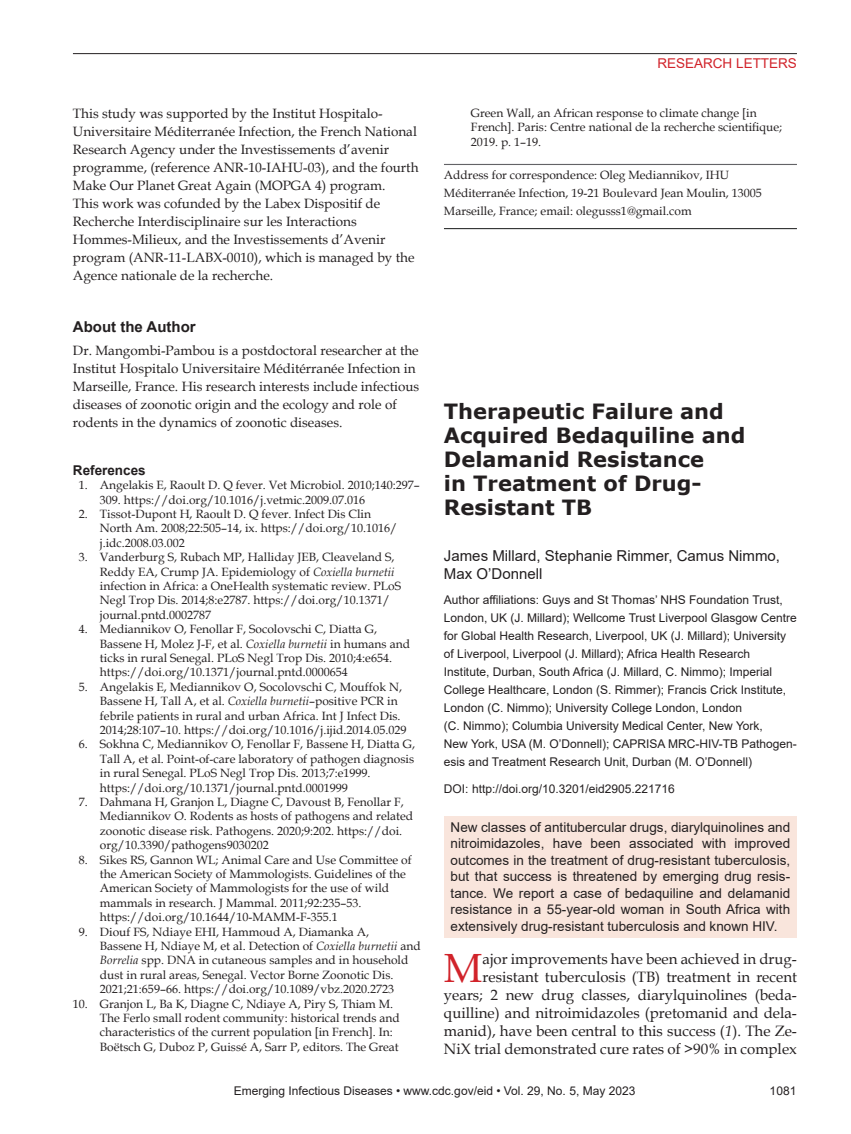
<style>
.page{position:relative;width:851px;height:1134px;background:#fff}
.page>*{position:absolute;margin:0;border:0;box-sizing:border-box;transform-origin:0 0}
.t1{font:40.8px "Book Antiqua";color:#d1232a}
.t2{font:700 21px/24px "Verdana";color:#231f20}
.t3{font:15px/18px "Book Antiqua";color:#231f20;text-align:right}
.t4{font:15px/18px "Arial";color:#231f20}
.t5{font:700 15px "Arial";color:#231f20}
.t6{font:13.5px/18px "Book Antiqua";color:#231f20}
.t7{font:13.5px/16.5px "Arial";color:#231f20;text-align:justify}
.t8{font:13.5px "Arial";color:#d1232a}
.t9{font:700 13.5px "Arial";color:#231f20}
.t10{font:12px/14.4px "Book Antiqua";color:#231f20}
.t11{font:12px/18px "Arial";color:#231f20}
.s1{font-style:italic}
</style>
<div class="page">
<hr style="left:73px;top:53px;width:723px;height:1px;background:#231f20">
<hr style="left:444px;top:164px;width:353px;height:1px;background:#636366">
<hr style="left:444px;top:228px;width:353px;height:1px;background:#313232">
<div style="left:444px;top:816px;width:352px;height:122px;background:#f9e5dc"></div>
<p class="t8" style="left:657px;top:54px;width:141px">RESEARCH LETTERS</p>
<p class="t6" style="left:73px;top:104px;width:347px">This study was supported by the Institut Hospitalo-Universitaire Méditerranée Infection, the French National Research Agency under the Investissements d’avenir programme, (reference ANR-10-IAHU-03), and the fourth Make Our Planet Great Again (MOPGA 4) program.<br>This work was cofunded by the Labex Dispositif de Recherche Interdisciplinaire sur les Interactions Hommes-Milieux, and the Investissements d’Avenir program (ANR-11-LABX-0010), which is managed by the Agence nationale de la recherche.</p>
<p class="t5" style="left:73px;top:316px;width:124px">About the Author</p>
<p class="t6" style="left:73px;top:341px;width:348px">Dr. Mangombi-Pambou is a postdoctoral researcher at the Institut Hospitalo Universitaire Méditérranée Infection in Marseille, France. His research interests include infectious diseases of zoonotic origin and the ecology and role of rodents in the dynamics of zoonotic diseases.</p>
<p class="t9" style="left:73px;top:461px;width:74px">References</p>
<p class="t10" style="left:100px;top:478px;width:321px;text-indent:-21px">1. Angelakis E, Raoult D. Q fever. Vet Microbiol. 2010;140:297–<br>309. https://doi.org/10.1016/j.vetmic.2009.07.016</p>
<p class="t10" style="left:100px;top:506px;width:299px;text-indent:-21px">2. Tissot-Dupont H, Raoult D. Q fever. Infect Dis Clin<br>North Am. 2008;22:505–14, ix. https://doi.org/10.1016/ j.idc.2008.03.002</p>
<p class="t10" style="left:100px;top:550px;width:302px;text-indent:-21px">3. Vanderburg S, Rubach MP, Halliday JEB, Cleaveland S, Reddy EA, Crump JA. Epidemiology of <span class="s1">Coxiella burnetii </span>infection in Africa: a OneHealth systematic review. PLoS Negl Trop Dis. 2014;8:e2787. https://doi.org/10.1371/ journal.pntd.0002787</p>
<p class="t10" style="left:100px;top:622px;width:311px;text-indent:-21px">4. Mediannikov O, Fenollar F, Socolovschi C, Diatta G, Bassene H, Molez J-F, et al. <span class="s1">Coxiella burnetii</span> in humans and ticks in rural Senegal. PLoS Negl Trop Dis. 2010;4:e654. https://doi.org/10.1371/journal.pntd.0000654</p>
<p class="t10" style="left:100px;top:679px;width:308px;text-indent:-21px">5. Angelakis E, Mediannikov O, Socolovschi C, Mouffok N, Bassene H, Tall A, et al. <span class="s1">Coxiella burnetii</span>–positive PCR in febrile patients in rural and urban Africa. Int J Infect Dis.<br>2014;28:107–10. https://doi.org/10.1016/j.ijid.2014.05.029</p>
<p class="t10" style="left:100px;top:737px;width:316px;text-indent:-21px">6. Sokhna C, Mediannikov O, Fenollar F, Bassene H, Diatta G, Tall A, et al. Point-of-care laboratory of pathogen diagnosis in rural Senegal. PLoS Negl Trop Dis. 2013;7:e1999. https://doi.org/10.1371/journal.pntd.0001999</p>
<p class="t10" style="left:100px;top:794px;width:315px;text-indent:-21px">7. Dahmana H, Granjon L, Diagne C, Davoust B, Fenollar F, Mediannikov O. Rodents as hosts of pathogens and related zoonotic disease risk. Pathogens. 2020;9:202. https://doi. org/10.3390/pathogens9030202</p>
<p class="t10" style="left:100px;top:852px;width:313px;text-indent:-21px">8. Sikes RS, Gannon WL; Animal Care and Use Committee of the American Society of Mammologists. Guidelines of the American Society of Mammologists for the use of wild mammals in research. J Mammal. 2011;92:235–53. https://doi.org/10.1644/10-MAMM-F-355.1</p>
<p class="t10" style="left:100px;top:924px;width:322px;text-indent:-21px">9. Diouf FS, Ndiaye EHI, Hammoud A, Diamanka A,<br>Bassene H, Ndiaye M, et al. Detection of <span class="s1">Coxiella burnetii</span> and <span class="s1">Borrelia</span> spp. DNA in cutaneous samples and in household dust in rural areas, Senegal. Vector Borne Zoonotic Dis.<br>2021;21:659–66. https://doi.org/10.1089/vbz.2020.2723</p>
<p class="t10" style="left:100px;top:996px;width:301px;text-indent:-27px">10. Granjon L, Ba K, Diagne C, Ndiaye A, Piry S, Thiam M.<br>The Ferlo small rodent community: historical trends and characteristics of the current population [in French]. In:<br>Boëtsch G, Duboz P, Guissé A, Sarr P, editors. The Great</p>
<p class="t10" style="left:471px;top:105px;width:313px">Green Wall, an African response to climate change [in<br>French]. Paris: Centre national de la recherche scientifique;<br>2019. p. 1–19.</p>
<p class="t10" style="left:444px;top:165px;width:319px;line-height:18px">Address for correspondence: Oleg Mediannikov, IHU<br>Méditerranée Infection, 19-21 Boulevard Jean Moulin, 13005<br>Marseille, France; email: olegusss1@gmail.com</p>
<h2 class="t2" style="left:444px;top:398px;width:303px">Therapeutic Failure and<br>Acquired Bedaquiline and<br>Delamanid Resistance<br>in Treatment of Drug-<br>Resistant TB</h2>
<p class="t4" style="left:444px;top:547px;width:337px">James Millard, Stephanie Rimmer, Camus Nimmo,<br>Max O’Donnell</p>
<p class="t11" style="left:444px;top:590px;width:354px">Author affiliations: Guys and St Thomas’ NHS Foundation Trust, London, UK (J. Millard); Wellcome Trust Liverpool Glasgow Centre for Global Health Research, Liverpool, UK (J. Millard); University of Liverpool, Liverpool (J. Millard); Africa Health Research Institute, Durban, South Africa (J. Millard, C. Nimmo); Imperial College Healthcare, London (S. Rimmer); Francis Crick Institute, London (C. Nimmo); University College London, London<br>(C. Nimmo); Columbia University Medical Center, New York,<br>New York, USA (M. O’Donnell); CAPRISA MRC-HIV-TB Pathogen&shy;esis and Treatment Research Unit, Durban (M. O’Donnell)</p>
<p class="t11" style="left:444px;top:779px;width:232px">DOI: http://doi.org/10.3201/eid2905.221716</p>
<p class="t7" style="left:450px;top:819px;width:341px">New classes of antitubercular drugs, diarylquinolines and nitroimidazoles, have been associated with improved outcomes in the treatment of drug-resistant tuberculosis, but that success is threatened by emerging drug resis&shy;tance. We report a case of bedaquiline and delamanid resistance in a 55-year-old woman in South Africa with extensively drug-resistant tuberculosis and known HIV.</p>
<p class="t3" style="left:444px;top:949px;width:354px">ajor improvements have been achieved in drug&shy;resistant tuberculosis (TB) treatment in recent years; 2 new drug classes, diarylquinolines (beda&shy;quilline) and nitroimidazoles (pretomanid and dela&shy;manid), have been central to this success (<span class="s1">1</span>). The Ze-NiX trial demonstrated cure rates of &gt;90% in complex</p>
<p class="t11" style="left:234px;top:1082px;width:403px">Emerging Infectious Diseases • www.cdc.gov/eid • Vol. 29, No. 5, May 2023</p>
<p class="t11" style="left:769px;top:1082px;width:28px">1081</p>
<h1 class="t1" style="left:444px;top:939px;width:40px">M</h1>
</div>
